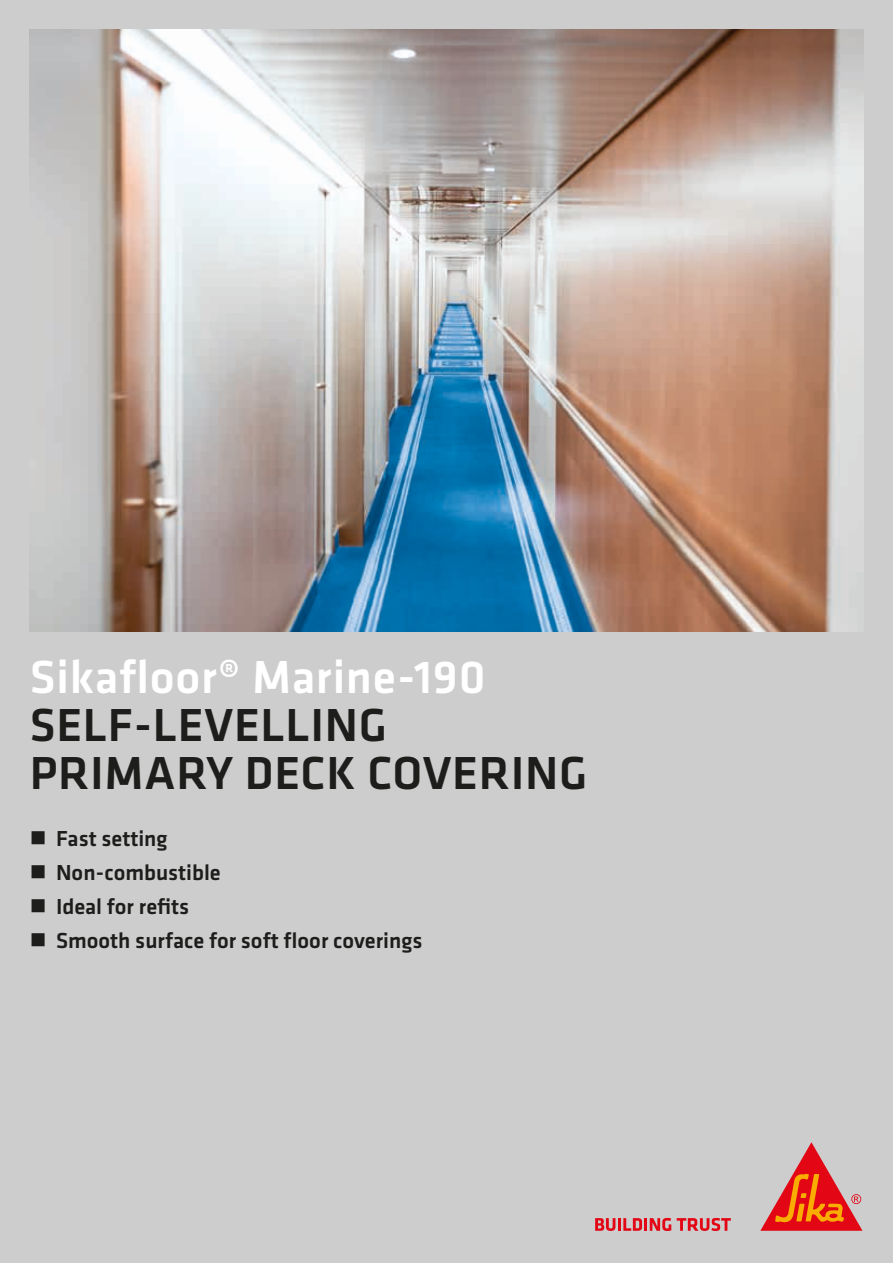
<style>
.page{position:relative;width:893px;height:1263px;background:#cdcdcd}
.page>*{position:absolute;margin:0;border:0;box-sizing:border-box;transform-origin:0 0}
.t1{font:500 48px/48px "Klavika";letter-spacing:.015em;color:#1d1d1b}
.t2{font:500 48px "Klavika";letter-spacing:.015em;color:#fff}
.t3{font:500 22.5px "Klavika";color:#1d1d1b}
</style>
<div class="page">
<img style="left:30px;top:30px;width:833px;height:601px">
<svg style="left:595px;top:1218px;width:76px;height:13px"></svg>
<svg style="left:677px;top:1218px;width:54px;height:13px"></svg>
<svg style="left:760px;top:1142px;width:102px;height:89px"></svg>
<h1 class="t2" style="left:30px;top:645px;width:457px">Sikafloor® Marine-190</h1>
<h1 class="t1" style="left:30px;top:700px;width:559px">SELF-LEVELLING<br>PRIMARY DECK COVERING</h1>
<p class="t3" style="left:30px;top:823px;width:139px">■ Fast setting</p>
<p class="t3" style="left:30px;top:858px;width:193px">■ Non-combustible</p>
<p class="t3" style="left:30px;top:892px;width:161px">■ Ideal for refits</p>
<p class="t3" style="left:30px;top:926px;width:394px">■ Smooth surface for soft floor coverings</p>
</div>
